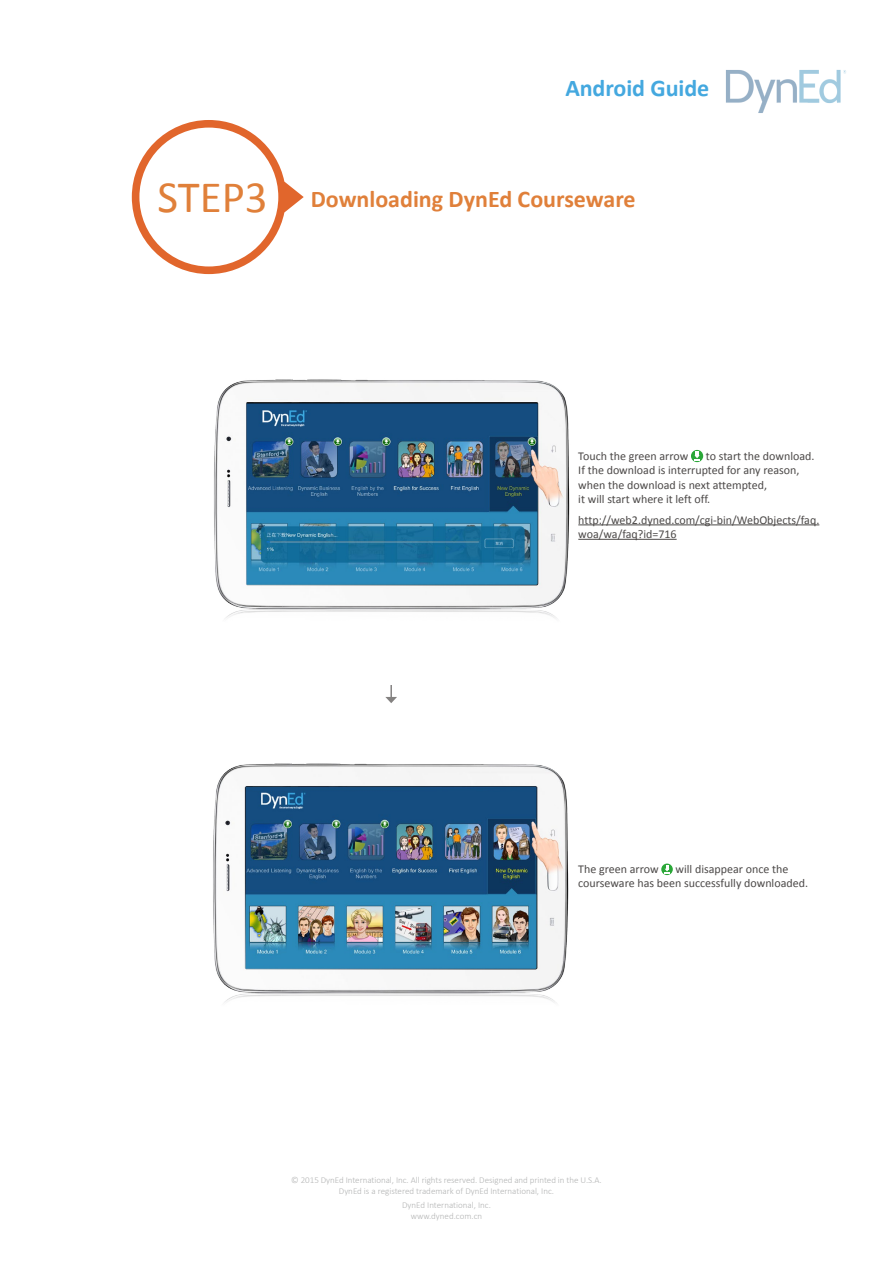
<style>
.page{position:relative;width:893px;height:1263px;background:#fff}
.page>*{position:absolute;margin:0;border:0;box-sizing:border-box;transform-origin:0 0}
.t1{font:700 24px "Calibri";color:#e0803a}
.t2{font:700 24px "Calibri";letter-spacing:-.005em;color:#44a8df}
.t3{font:12px/14.4px "Calibri";color:#4c4948}
.t4{font:300 9px/10.8px "Calibri";letter-spacing:-.005em;color:#b3b4b4;text-align:center}
.s1{font-weight:400;font-size:45px}
</style>
<div class="page">
<img style="left:726px;top:69px;width:120px;height:44px">
<img style="left:214px;top:379px;width:356px;height:239px">
<img style="left:213px;top:763px;width:356px;height:240px">
<svg style="left:385px;top:685px;width:12px;height:18px"></svg>
<svg style="left:132px;top:120px;width:172px;height:154px"></svg>
<hr style="left:578px;top:524px;width:241px;height:1px;background:#4c4948">
<hr style="left:578px;top:539px;width:99px;height:1px;background:#4c4948">
<svg style="left:691px;top:450px;width:12px;height:12px"></svg>
<svg style="left:694px;top:451px;width:6px;height:9px"></svg>
<svg style="left:661px;top:863px;width:12px;height:12px"></svg>
<svg style="left:664px;top:865px;width:6px;height:8px"></svg>
<h1 class="t2" style="left:565px;top:73px;width:145px">Android Guide</h1>
<h1 class="t1" style="left:157px;top:184px;width:480px"><span class="s1">STEP3</span> Downloading DynEd Courseware</h1>
<p class="t3" style="left:578px;top:449px;width:111px">Touch the green arrow</p>
<p class="t3" style="left:578px;top:449px;width:238px;text-indent:128px">to start the download.<br>If the download is interrupted for any reason, when the download is next attempted,<br>it will start where it left off.</p>
<p class="t3" style="left:578px;top:512px;width:243px">http://web2.dyned.com/cgi-bin/WebObjects/faq. woa/wa/faq?id=716</p>
<p class="t3" style="left:578px;top:862px;width:82px">The green arrow</p>
<p class="t3" style="left:578px;top:862px;width:231px;text-indent:97px">will disappear once the courseware has been successfully downloaded.</p>
<p class="t4" style="left:291px;top:1174px;width:312px">© 2015 DynEd International, Inc. All rights reserved. Designed and printed in the U.S.A.<br>DynEd is a registered trademark of DynEd International, Inc.</p>
<p class="t4" style="left:402px;top:1199px;width:90px">DynEd International, Inc. www.dyned.com.cn</p>
</div>
